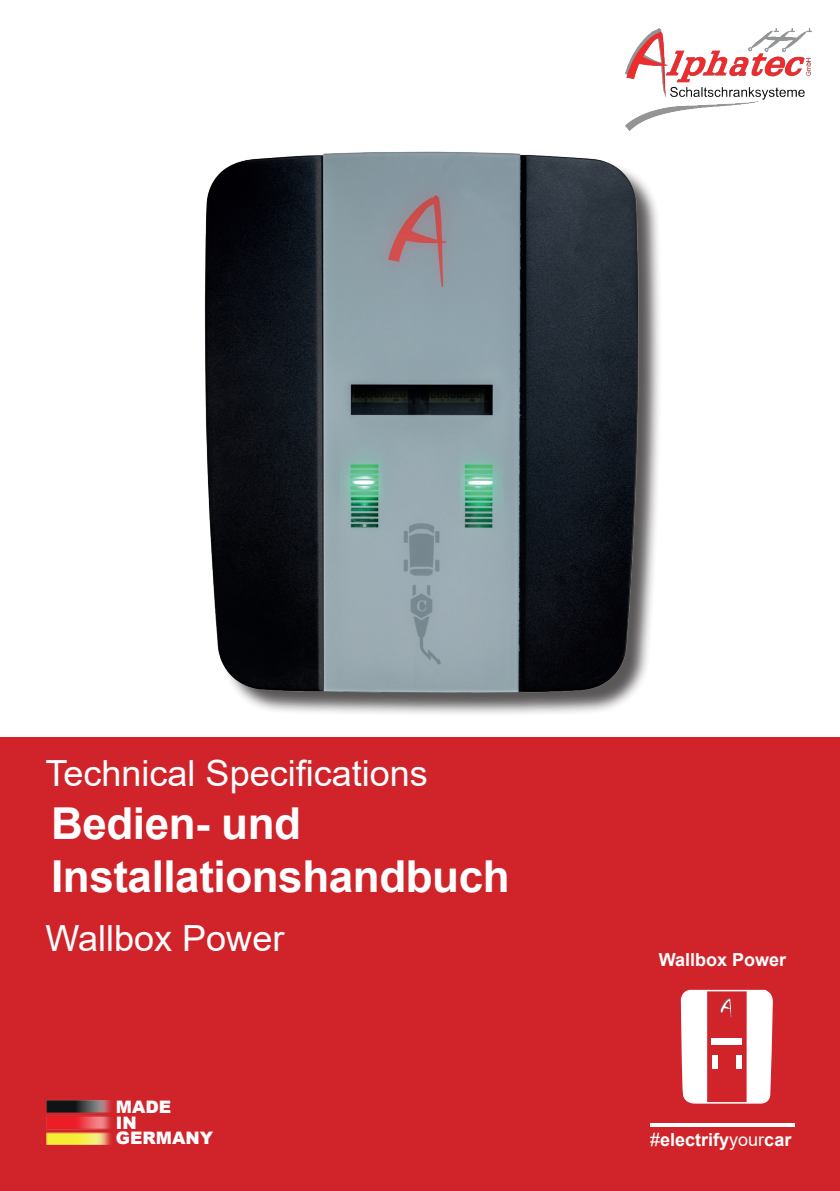
<style>
.page{position:relative;width:840px;height:1191px;background:#fff}
.page>*{position:absolute;margin:0;border:0;box-sizing:border-box;transform-origin:0 0}
.t1{font:700 44px/52.8px "Arial";letter-spacing:-.01em;color:#fff}
.t2{font:36px "Arial";color:#fff}
.t3{font:700 18px "Arial";color:#fff}
.t4{font:900 17.2px/15.8px "Arial";color:#fff}
.s1{font-weight:400}
</style>
<div class="page">
<div style="left:0;top:737px;width:839px;height:454px;background:#d1232a"></div>
<img style="left:625px;top:28px;width:186px;height:102px">
<img style="left:46px;top:1100px;width:65px;height:45px">
<div style="left:208px;top:154px;width:454px;height:563px;background:#231f20;opacity:.75"></div>
<img style="left:204px;top:151px;width:438px;height:556px">
<svg style="left:680px;top:989px;width:91px;height:115px"></svg>
<div style="left:711px;top:1038px;width:30px;height:6px;background:#fff"></div>
<div style="left:711px;top:1055px;width:6px;height:13px;background:#fff"></div>
<div style="left:735px;top:1055px;width:6px;height:13px;background:#fff"></div>
<img style="left:719px;top:998px;width:12px;height:19px">
<hr style="left:704px;top:991px;width:2px;height:111px;background:#fff">
<hr style="left:746px;top:991px;width:2px;height:111px;background:#fff">
<svg style="left:650px;top:1123px;width:144px;height:3px"></svg>
<p class="t2" style="left:45px;top:748px;width:384px">Technical Specifications</p>
<p class="t1" style="left:51px;top:797px;width:460px">Bedien- und<br>Installationshandbuch</p>
<p class="t2" style="left:45px;top:913px;width:240px">Wallbox Power</p>
<p class="t4" style="left:116px;top:1098px;width:99px">MADE<br>IN<br>GERMANY</p>
<p class="t3" style="left:658px;top:947px;width:129px">Wallbox Power</p>
<p class="t3" style="left:649px;top:1126px;width:143px"><span class="s1">#</span>electrify<span class="s1">your</span>car</p>
</div>
